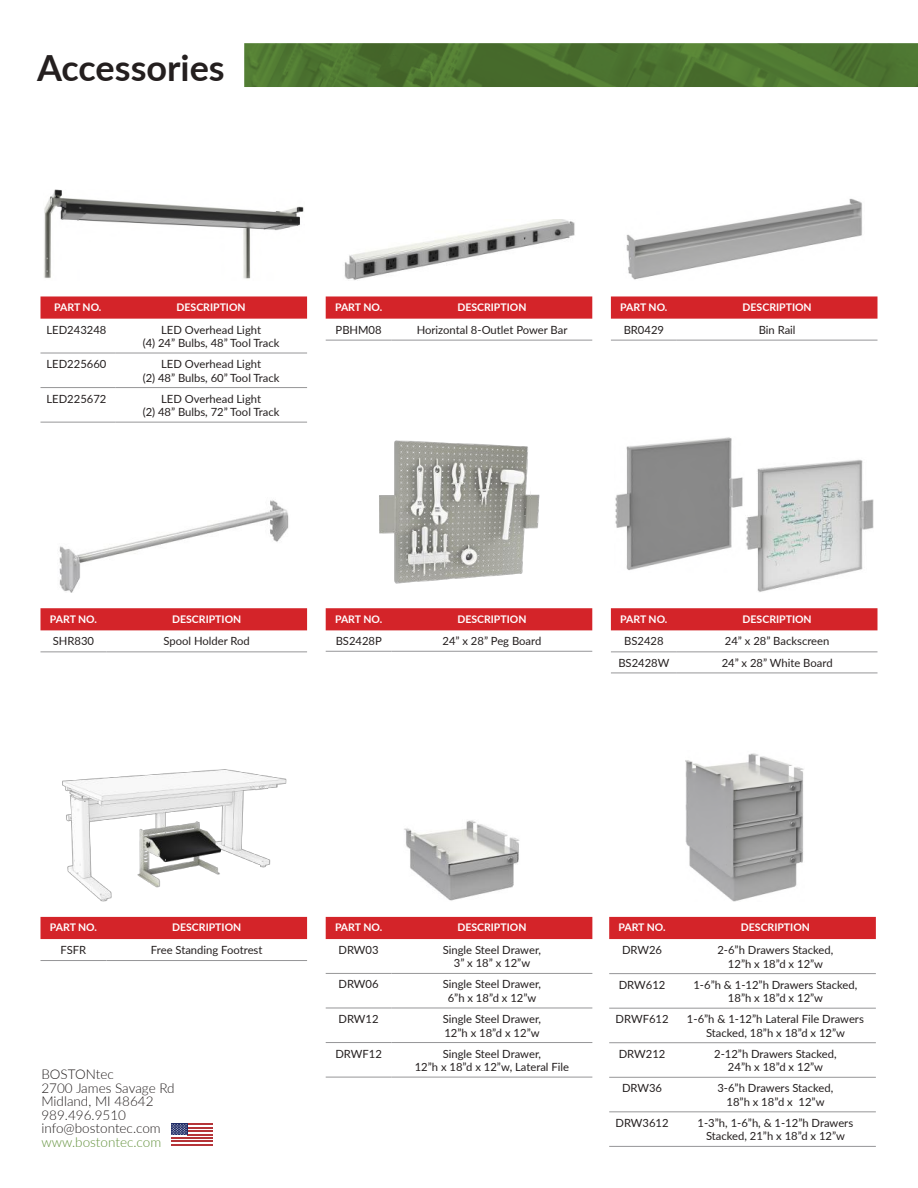
<style>
.page{position:relative;width:918px;height:1188px;background:#fff}
.page>*{position:absolute;margin:0;border:0;box-sizing:border-box;transform-origin:0 0}
.t1{font:700 36px "Lato";color:#241f1f}
.t2{font:300 13.5px/13.5px "Lato";color:#241f1f}
.t3{font:300 13.5px "Lato";color:#62913b}
.t4{font:11.25px/13.5px "Lato";color:#241f1f;text-align:center}
.t5{font:700 10.5px "Lato";color:#fff}
</style>
<div class="page">
<img style="left:44px;top:189px;width:260px;height:90px">
<svg style="left:40px;top:296px;width:267px;height:23px;background:#d52c31"></svg>
<hr style="left:40px;top:353px;width:75px;height:1px;background:#969698">
<hr style="left:115px;top:353px;width:192px;height:1px;background:#969698">
<hr style="left:40px;top:387px;width:75px;height:1px;background:#969698">
<hr style="left:115px;top:387px;width:192px;height:1px;background:#969698">
<hr style="left:40px;top:422px;width:75px;height:1px;background:#969698">
<hr style="left:115px;top:422px;width:192px;height:1px;background:#969698">
<svg style="left:611px;top:296px;width:267px;height:23px;background:#d52c31"></svg>
<hr style="left:611px;top:340px;width:66px;height:1px;background:#969698">
<hr style="left:677px;top:340px;width:201px;height:1px;background:#969698">
<img style="left:626px;top:198px;width:236px;height:82px">
<img style="left:344px;top:220px;width:231px;height:61px">
<svg style="left:326px;top:296px;width:266px;height:23px;background:#d52b30"></svg>
<hr style="left:326px;top:340px;width:66px;height:1px;background:#969698">
<hr style="left:392px;top:340px;width:200px;height:1px;background:#969698">
<svg style="left:173px;top:1135px;width:36px;height:6px"></svg>
<hr style="left:171px;top:1137px;width:42px;height:2px;background:#b53438">
<hr style="left:171px;top:1141px;width:42px;height:1px;background:#b53438">
<hr style="left:171px;top:1144px;width:42px;height:2px;background:#b53438">
<svg style="left:171px;top:1124px;width:42px;height:11px"></svg>
<img style="left:62px;top:769px;width:225px;height:133px">
<div style="left:40px;top:917px;width:267px;height:22px;background:#d42429"></div>
<hr style="left:40px;top:960px;width:66px;height:1px;background:#969698">
<hr style="left:106px;top:960px;width:201px;height:1px;background:#969698">
<img style="left:404px;top:820px;width:116px;height:81px">
<img style="left:685px;top:753px;width:119px;height:149px">
<div style="left:326px;top:917px;width:266px;height:22px;background:#d42429"></div>
<hr style="left:326px;top:973px;width:66px;height:1px;background:#969698">
<hr style="left:392px;top:973px;width:200px;height:1px;background:#969698">
<hr style="left:326px;top:1008px;width:66px;height:1px;background:#969698">
<hr style="left:392px;top:1008px;width:200px;height:1px;background:#969698">
<hr style="left:326px;top:1042px;width:66px;height:1px;background:#969698">
<hr style="left:392px;top:1042px;width:200px;height:1px;background:#969698">
<hr style="left:326px;top:1077px;width:66px;height:1px;background:#969698">
<hr style="left:392px;top:1077px;width:200px;height:1px;background:#969698">
<div style="left:609px;top:917px;width:267px;height:22px;background:#d42429"></div>
<hr style="left:609px;top:973px;width:66px;height:1px;background:#969698">
<hr style="left:675px;top:973px;width:201px;height:1px;background:#969698">
<hr style="left:609px;top:1008px;width:66px;height:1px;background:#969698">
<hr style="left:675px;top:1008px;width:201px;height:1px;background:#969698">
<hr style="left:609px;top:1042px;width:66px;height:1px;background:#969698">
<hr style="left:675px;top:1042px;width:201px;height:1px;background:#969698">
<hr style="left:609px;top:1077px;width:66px;height:1px;background:#969698">
<hr style="left:675px;top:1077px;width:201px;height:1px;background:#969698">
<hr style="left:609px;top:1112px;width:66px;height:1px;background:#969698">
<hr style="left:675px;top:1112px;width:201px;height:1px;background:#969698">
<hr style="left:609px;top:1146px;width:66px;height:1px;background:#969698">
<hr style="left:675px;top:1146px;width:201px;height:1px;background:#969698">
<div style="left:611px;top:608px;width:267px;height:22px;background:#d42429"></div>
<hr style="left:611px;top:652px;width:66px;height:1px;background:#969698">
<hr style="left:677px;top:652px;width:201px;height:1px;background:#969698">
<hr style="left:611px;top:673px;width:66px;height:1px;background:#969698">
<hr style="left:677px;top:673px;width:201px;height:1px;background:#969698">
<img style="left:615px;top:437px;width:128px;height:133px">
<img style="left:746px;top:459px;width:128px;height:133px">
<div style="left:326px;top:608px;width:266px;height:22px;background:#d42429"></div>
<hr style="left:326px;top:651px;width:66px;height:1px;background:#969698">
<hr style="left:392px;top:651px;width:200px;height:1px;background:#969698">
<img style="left:379px;top:440px;width:161px;height:144px">
<img style="left:59px;top:500px;width:230px;height:93px">
<div style="left:40px;top:608px;width:267px;height:22px;background:#d42429"></div>
<hr style="left:40px;top:652px;width:66px;height:1px;background:#969698">
<hr style="left:106px;top:652px;width:201px;height:1px;background:#969698">
<img style="left:244px;top:43px;width:674px;height:44px">
<h1 class="t1" style="left:37px;top:41px;width:189px">Accessories</h1>
<p class="t5" style="left:54px;top:299px;width:49px">PART NO.</p>
<p class="t5" style="left:177px;top:299px;width:71px">DESCRIPTION</p>
<p class="t4" style="left:46px;top:322px;width:61px">LED243248</p>
<p class="t4" style="left:143px;top:322px;width:138px">LED Overhead Light<br>(4) 24” Bulbs, 48” Tool Track</p>
<p class="t4" style="left:46px;top:357px;width:61px">LED225660</p>
<p class="t4" style="left:143px;top:357px;width:138px">LED Overhead Light<br>(2) 48” Bulbs, 60” Tool Track</p>
<p class="t4" style="left:46px;top:391px;width:61px">LED225672</p>
<p class="t4" style="left:143px;top:391px;width:138px">LED Overhead Light<br>(2) 48” Bulbs, 72” Tool Track</p>
<p class="t5" style="left:335px;top:299px;width:49px">PART NO.</p>
<p class="t5" style="left:457px;top:299px;width:71px">DESCRIPTION</p>
<p class="t4" style="left:336px;top:322px;width:48px">PBHM08</p>
<p class="t4" style="left:417px;top:322px;width:152px">Horizontal 8-Outlet Power Bar</p>
<p class="t5" style="left:620px;top:299px;width:49px">PART NO.</p>
<p class="t5" style="left:743px;top:299px;width:71px">DESCRIPTION</p>
<p class="t4" style="left:624px;top:322px;width:42px">BR0429</p>
<p class="t4" style="left:759px;top:322px;width:38px">Bin Rail</p>
<p class="t5" style="left:50px;top:611px;width:49px">PART NO.</p>
<p class="t5" style="left:172px;top:611px;width:71px">DESCRIPTION</p>
<p class="t4" style="left:53px;top:634px;width:43px">SHR830</p>
<p class="t4" style="left:164px;top:634px;width:88px">Spool Holder Rod</p>
<p class="t5" style="left:335px;top:611px;width:49px">PART NO.</p>
<p class="t5" style="left:457px;top:611px;width:71px">DESCRIPTION</p>
<p class="t4" style="left:336px;top:634px;width:48px">BS2428P</p>
<p class="t4" style="left:443px;top:634px;width:100px">24” x 28” Peg Board</p>
<p class="t5" style="left:620px;top:611px;width:49px">PART NO.</p>
<p class="t5" style="left:743px;top:611px;width:71px">DESCRIPTION</p>
<p class="t4" style="left:624px;top:634px;width:41px">BS2428</p>
<p class="t4" style="left:725px;top:634px;width:106px">24” x 28” Backscreen</p>
<p class="t4" style="left:618px;top:656px;width:53px">BS2428W</p>
<p class="t4" style="left:722px;top:656px;width:112px">24” x 28” White Board</p>
<p class="t5" style="left:50px;top:920px;width:49px">PART NO.</p>
<p class="t5" style="left:172px;top:920px;width:71px">DESCRIPTION</p>
<p class="t4" style="left:61px;top:943px;width:27px">FSFR</p>
<p class="t4" style="left:151px;top:943px;width:113px">Free Standing Footrest</p>
<p class="t2" style="left:41px;top:1067px;width:135px">BOSTONtec<br>2700 James Savage Rd<br>Midland, MI 48642<br>989.496.9510 info@bostontec.com</p>
<p class="t3" style="left:41px;top:1132px;width:121px">www.bostontec.com</p>
<p class="t5" style="left:335px;top:920px;width:49px">PART NO.</p>
<p class="t5" style="left:457px;top:920px;width:71px">DESCRIPTION</p>
<p class="t4" style="left:339px;top:943px;width:42px">DRW03</p>
<p class="t4" style="left:443px;top:943px;width:100px">Single Steel Drawer,<br>3” x 18” x 12”w</p>
<p class="t4" style="left:339px;top:977px;width:42px">DRW06</p>
<p class="t4" style="left:443px;top:977px;width:100px">Single Steel Drawer,<br>6”h x 18”d x 12”w</p>
<p class="t4" style="left:339px;top:1012px;width:42px">DRW12</p>
<p class="t4" style="left:443px;top:1012px;width:100px;text-align:left">Single Steel Drawer,<br>12”h x 18”d x 12”w</p>
<p class="t4" style="left:335px;top:1046px;width:48px">DRWF12</p>
<p class="t4" style="left:415px;top:1046px;width:156px">Single Steel Drawer,<br>12”h x 18”d x 12”w, Lateral File</p>
<p class="t5" style="left:619px;top:920px;width:49px">PART NO.</p>
<p class="t5" style="left:741px;top:920px;width:71px">DESCRIPTION</p>
<p class="t4" style="left:622px;top:943px;width:42px">DRW26</p>
<p class="t4" style="left:717px;top:943px;width:118px">2-6”h Drawers Stacked,<br>12”h x 18”d x 12”w</p>
<p class="t4" style="left:619px;top:977px;width:48px">DRW612</p>
<p class="t4" style="left:693px;top:977px;width:165px">1-6”h &amp; 1-12”h Drawers Stacked,<br>18”h x 18”d x 12”w</p>
<p class="t4" style="left:616px;top:1012px;width:55px">DRWF612</p>
<p class="t4" style="left:687px;top:1012px;width:178px">1-6”h &amp; 1-12”h Lateral File Drawers<br>Stacked, 18”h x 18”d x 12”w</p>
<p class="t4" style="left:619px;top:1046px;width:48px">DRW212</p>
<p class="t4" style="left:714px;top:1046px;width:124px">2-12”h Drawers Stacked,<br>24”h x 18”d x 12”w</p>
<p class="t4" style="left:622px;top:1081px;width:42px">DRW36</p>
<p class="t4" style="left:717px;top:1081px;width:118px">3-6”h Drawers Stacked,<br>18”h x 18”d x 12”w</p>
<p class="t4" style="left:615px;top:1116px;width:55px">DRW3612</p>
<p class="t4" style="left:698px;top:1116px;width:157px">1-3”h, 1-6”h, &amp; 1-12”h Drawers<br>Stacked, 21”h x 18”d x 12”w</p>
</div>
